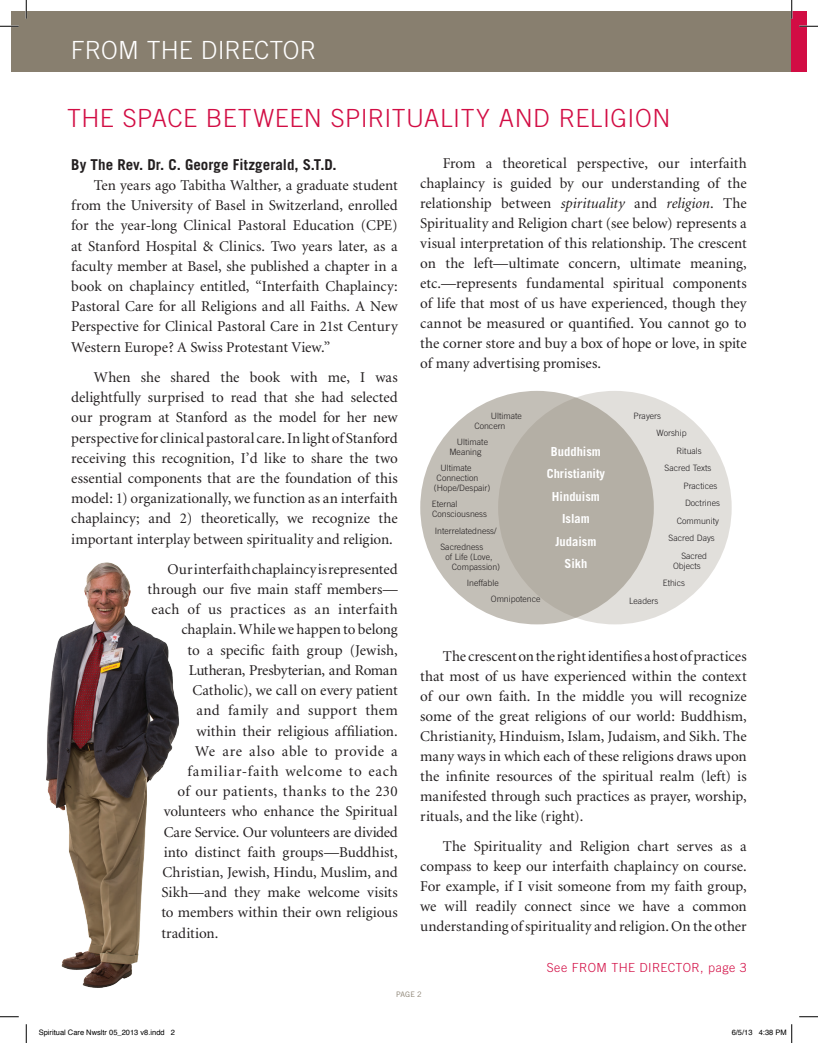
<style>
.page{position:relative;width:818px;height:1043px;background:#fff}
.page>*{position:absolute;margin:0;border:0;box-sizing:border-box;transform-origin:0 0}
.t1{font:300 25px "Trade Gothic";letter-spacing:.015em;color:#d20d44}
.t2{font:300 25px "Trade Gothic";letter-spacing:-.005em;color:#fff}
.t3{font:15px/20px "Minion";color:#231f20;text-align:justify}
.t4{font:15px "Minion";letter-spacing:-.02em;color:#231f20}
.t5{font:15px "Minion";letter-spacing:.03em;color:#231f20}
.t6{font:700 15px "Trade Gothic";color:#231f20}
.t7{font:15px "Minion";letter-spacing:.025em;color:#231f20}
.t8{font:15px "Minion";letter-spacing:.05em;color:#231f20}
.t9{font:15px "Minion";letter-spacing:.02em;color:#231f20}
.t10{font:700 12.5px/22.5px "Trade Gothic";color:#fff;text-align:center}
.t11{font:300 12.5px "Trade Gothic";letter-spacing:.03em;color:#d20d44}
.t12{font:300 8.75px/10px "Trade Gothic";color:#231f20}
.t13{font:300 8.75px/17.5px "Trade Gothic";color:#211e20}
.t14{font:7.5px "Helvetica";color:#000}
.t15{font:7.5px "Trade Gothic";color:#887f6f}
.s1{font-style:italic}
</style>
<div class="page">
<div style="left:11px;top:11px;width:780px;height:61px;background:#887f6f"></div>
<div style="left:791px;top:11px;width:15px;height:61px;background:#d20d44"></div>
<div style="left:498px;top:391px;width:233px;height:233px;background:#e1dfdb;border-radius:50%"></div>
<div style="left:420px;top:391px;width:233px;height:233px;background:linear-gradient(to right,#c6c2ba,#afaaa0);border-radius:50%"></div>
<img style="left:46px;top:562px;width:134px;height:426px">
<svg style="left:0;top:25px;width:19px;height:2px"></svg>
<svg style="left:799px;top:25px;width:19px;height:2px"></svg>
<svg style="left:0;top:1016px;width:19px;height:1px"></svg>
<svg style="left:799px;top:1016px;width:19px;height:1px"></svg>
<svg style="left:25px;top:0;width:2px;height:19px"></svg>
<svg style="left:25px;top:1024px;width:2px;height:18px"></svg>
<svg style="left:791px;top:0;width:1px;height:19px"></svg>
<svg style="left:791px;top:1024px;width:1px;height:18px"></svg>
<h1 class="t2" style="left:71px;top:35px;width:247px">FROM THE DIRECTOR</h1>
<h1 class="t1" style="left:67px;top:104px;width:86px">The Space</h1>
<h1 class="t1" style="left:206px;top:104px;width:34px">Between</h1>
<h1 class="t1" style="left:331px;top:104px;width:28px">Spiritualit</h1>
<h1 class="t1" style="left:476px;top:104px;width:41px">y and</h1>
<h1 class="t1" style="left:558px;top:104px;width:83px">Religion</h1>
<p class="t6" style="left:71px;top:155px;width:267px">By The Rev. Dr. C. George Fitzgerald, S.T.D.</p>
<p class="t3" style="left:71px;top:176px;width:328px;text-indent:22px">Ten years ago Tabitha Walther, a graduate student from the University of Basel in Switzerland, enrolled for the year-long Clinical Pastoral Education (CPE) at Stanford Hospital &amp; Clinics. Two years later, as a faculty member at Basel, she published a chapter in a book on chaplaincy entitled, “Interfaith Chaplaincy:<br>Pastoral Care for all Religions and all Faiths. A New Perspective for Clinical Pastoral Care in 21st Century Western Europe? A Swiss Protestant View.”</p>
<p class="t3" style="left:71px;top:367px;width:328px;text-indent:22px">When she shared the book with me, I was delightfully surprised to read that she had selected our program at Stanford as the model for her new perspective for clinical pastoral care. In light of Stanford receiving this recognition, I’d like to share the two essential components that are the foundation of this model: 1) organizationally, we function as an interfaith chaplaincy; and 2) theoretically, we recognize the important interplay between spirituality and religion.</p>
<p class="t3" style="left:168px;top:559px;width:231px">Our interfaith chaplaincy is represented</p>
<p class="t3" style="left:148px;top:580px;width:252px">through our five main staff members—</p>
<p class="t7" style="left:151px;top:602px;width:248px">each of us practices as an interfaith</p>
<p class="t3" style="left:181px;top:620px;width:218px">chaplain. While we happen to belong</p>
<p class="t3" style="left:188px;top:640px;width:212px">to a specific faith group (Jewish,</p>
<p class="t4" style="left:189px;top:662px;width:210px">Lutheran, Presbyterian, and Roman</p>
<p class="t3" style="left:193px;top:681px;width:206px">Catholic), we call on every patient</p>
<p class="t9" style="left:196px;top:703px;width:203px">and family and support them</p>
<p class="t3" style="left:196px;top:721px;width:203px">within their religious affiliation.</p>
<p class="t5" style="left:195px;top:743px;width:204px">We are also able to provide a</p>
<p class="t8" style="left:188px;top:763px;width:212px">familiar-faith welcome to each</p>
<p class="t5" style="left:178px;top:784px;width:221px">of our patients, thanks to the 230</p>
<p class="t3" style="left:164px;top:802px;width:235px">volunteers who enhance the Spiritual</p>
<p class="t4" style="left:164px;top:824px;width:235px">Care Service. Our volunteers are divided</p>
<p class="t3" style="left:164px;top:842px;width:235px">into distinct faith groups—Buddhist,</p>
<p class="t3" style="left:163px;top:862px;width:236px">Christian, Jewish, Hindu, Muslim, and</p>
<p class="t3" style="left:161px;top:883px;width:238px">Sikh—and they make welcome visits</p>
<p class="t3" style="left:161px;top:903px;width:238px">to members within their own religious</p>
<p class="t3" style="left:161px;top:923px;width:58px">tradition.</p>
<p class="t3" style="left:420px;top:153px;width:328px;text-indent:23px">From a theoretical perspective, our interfaith chaplaincy is guided by our understanding of the relationship between <span class="s1">spirituality</span> and <span class="s1">religion</span>. The Spirituality and Religion chart (see below) represents a visual interpretation of this relationship. The crescent on the left—ultimate concern, ultimate meaning, etc.—represents fundamental spiritual components of life that most of us have experienced, though they cannot be measured or quantified. You cannot go to the corner store and buy a box of hope or love, in spite of many advertising promises.</p>
<p class="t12" style="left:474px;top:410px;width:49px;text-indent:16px">Ultimate<br>Concern</p>
<p class="t12" style="left:449px;top:436px;width:40px;text-indent:8px">Ultimate<br>Meaning</p>
<p class="t12" style="left:440px;top:463px;width:33px">Ultimate</p>
<p class="t12" style="left:436px;top:473px;width:43px">Connection</p>
<p class="t12" style="left:434px;top:483px;width:58px">(Hope/Despair)</p>
<p class="t12" style="left:432px;top:499px;width:57px">Eternal<br>Consciousness</p>
<p class="t12" style="left:440px;top:522px;width:58px;line-height:16.2px;text-indent:-6px">Interrelatedness/<br>Sacredness</p>
<p class="t12" style="left:452px;top:551px;width:50px;text-indent:-7px">of Life (Love,<br>Compassion)</p>
<p class="t12" style="left:491px;top:575px;width:51px;line-height:16.2px;text-indent:-24px">Ineffable<br>Omnipotence</p>
<p class="t13" style="left:633px;top:406px;width:29px">Prayers</p>
<p class="t13" style="left:656px;top:424px;width:31px">Worship</p>
<p class="t13" style="left:676px;top:441px;width:27px">Rituals</p>
<p class="t13" style="left:664px;top:459px;width:48px">Sacred Texts</p>
<p class="t13" style="left:683px;top:476px;width:36px">Practices</p>
<p class="t13" style="left:685px;top:494px;width:37px">Doctrines</p>
<p class="t13" style="left:676px;top:511px;width:44px">Community</p>
<p class="t13" style="left:668px;top:529px;width:48px">Sacred Days</p>
<p class="t13" style="left:681px;top:546px;width:27px">Sacred</p>
<p class="t13" style="left:662px;top:556px;width:40px;text-indent:10px">Objects<br>Ethics</p>
<p class="t13" style="left:629px;top:591px;width:31px">Leaders</p>
<p class="t10" style="left:546px;top:440px;width:60px">Buddhism<br>Christianity<br>Hinduism<br>Islam<br>Judaism<br>Sikh</p>
<p class="t3" style="left:420px;top:646px;width:328px;text-indent:22px">The crescent on the right identifies a host of practices that most of us have experienced within the context of our own faith. In the middle you will recognize some of the great religions of our world: Buddhism, Christianity, Hinduism, Islam, Judaism, and Sikh. The many ways in which each of these religions draws upon the infinite resources of the spiritual realm (left) is manifested through such practices as prayer, worship, rituals, and the like (right).</p>
<p class="t3" style="left:420px;top:836px;width:328px;text-indent:22px">The Spirituality and Religion chart serves as a compass to keep our interfaith chaplaincy on course.<br>For example, if I visit someone from my faith group, we will readily connect since we have a common understanding of spirituality and religion. On the other</p>
<p class="t15" style="left:396px;top:989px;width:27px">PAGE 2</p>
<p class="t11" style="left:546px;top:959px;width:201px">See FROM THE DIRECTOR, page 3</p>
<p class="t14" style="left:39px;top:1027px;width:138px">Spiritual Care Nwsltr 05_2013 v8.indd 2</p>
<p class="t14" style="left:731px;top:1027px;width:57px">6/5/13 4:38 PM</p>
</div>
